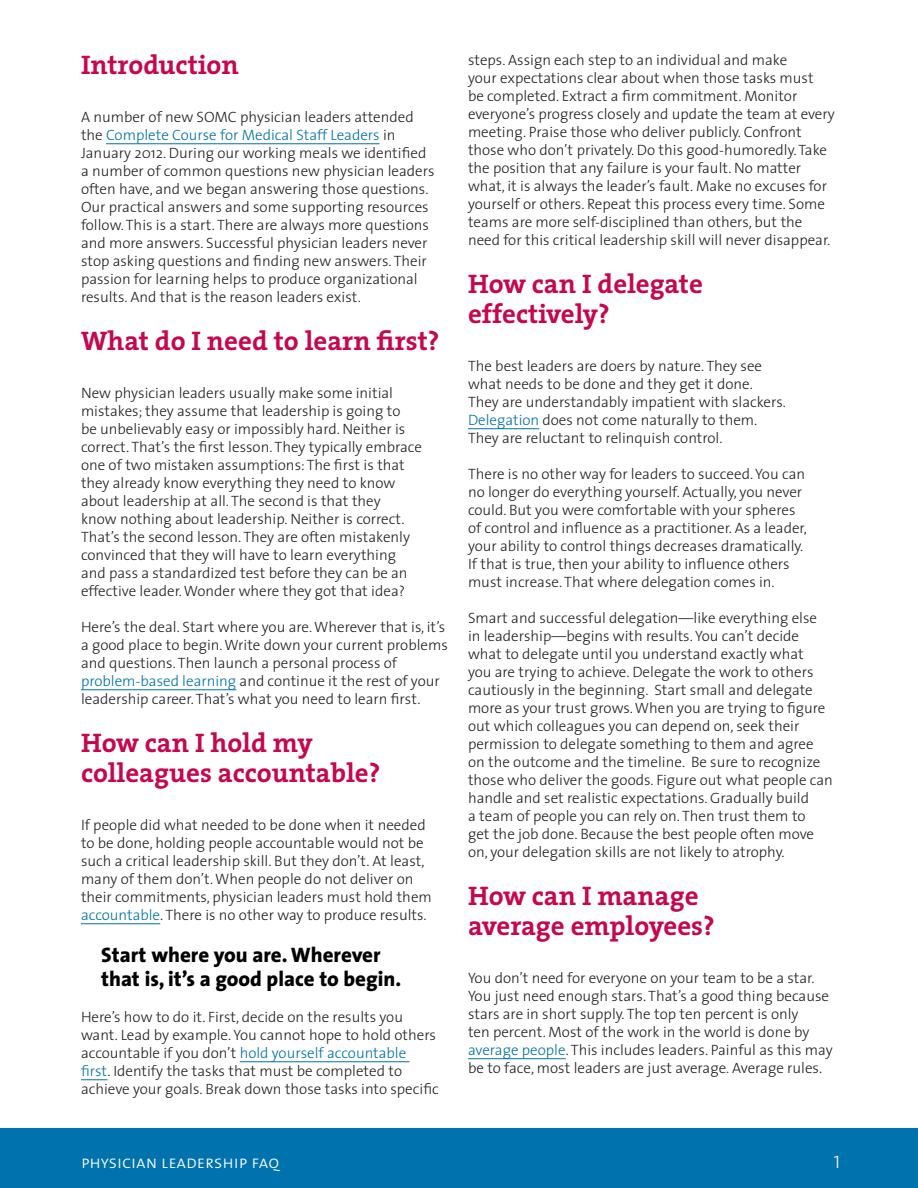
<style>
.page{position:relative;width:918px;height:1188px;background:#fff}
.page>*{position:absolute;margin:0;border:0;box-sizing:border-box;transform-origin:0 0}
.t1{font:700 27px/30px "The Serif";color:#c50750}
.t2{font:800 21px/24px "The Sans";color:#000}
.t3{font:18px "The Sans Light Caps";color:#fff}
.t4{font:300 15px/18px "The Sans";color:#231f20}
.s1{color:#0071a5}
</style>
<div class="page">
<div style="left:0;top:1128px;width:918px;height:60px;background:#0073ae"></div>
<hr style="left:106px;top:143px;width:274px;height:1px;background:#0071a5">
<hr style="left:81px;top:689px;width:155px;height:1px;background:#0071a5">
<hr style="left:81px;top:923px;width:79px;height:1px;background:#0071a5">
<hr style="left:240px;top:1061px;width:170px;height:1px;background:#0071a5">
<svg style="left:81px;top:1079px;width:27px;height:1px"></svg>
<hr style="left:468px;top:428px;width:71px;height:1px;background:#0071a5">
<hr style="left:468px;top:1058px;width:98px;height:1px;background:#0071a5">
<p class="t1" style="left:81px;top:50px;width:159px">Introduction</p>
<p class="t4" style="left:81px;top:108px;width:355px">A number of new SOMC physician leaders attended the <span class="s1">Complete Course for Medical Staff Leaders</span> in January 2012. During our working meals we identified a number of common questions new physician leaders often have, and we began answering those questions.<br>Our practical answers and some supporting resources follow. This is a start. There are always more questions and more answers. Successful physician leaders never stop asking questions and finding new answers. Their passion for learning helps to produce organizational results. And that is the reason leaders exist.</p>
<p class="t1" style="left:81px;top:326px;width:360px">What do I need to learn first?</p>
<p class="t4" style="left:81px;top:384px;width:343px">New physician leaders usually make some initial mistakes; they assume that leadership is going to<br>be unbelievably easy or impossibly hard. Neither is correct. That’s the first lesson. They typically embrace one of two mistaken assumptions: The first is that they already know everything they need to know about leadership at all. The second is that they<br>know nothing about leadership. Neither is correct.<br>That’s the second lesson. They are often mistakenly convinced that they will have to learn everything and pass a standardized test before they can be an effective leader. Wonder where they got that idea?</p>
<p class="t4" style="left:81px;top:618px;width:368px">Here’s the deal. Start where you are. Wherever that is, it’s a good place to begin. Write down your current problems and questions. Then launch a personal process of <span class="s1">problem-based learning</span> and continue it the rest of your leadership career. That’s what you need to learn first.</p>
<p class="t1" style="left:81px;top:728px;width:301px">How can I hold my colleagues accountable?</p>
<p class="t4" style="left:81px;top:816px;width:352px">If people did what needed to be done when it needed to be done, holding people accountable would not be such a critical leadership skill. But they don’t. At least, many of them don’t. When people do not deliver on their commitments, physician leaders must hold them <span class="s1">accountable</span>. There is no other way to produce results.</p>
<p class="t2" style="left:101px;top:943px;width:301px">Start where you are. Wherever that is, it’s a good place to begin.</p>
<p class="t4" style="left:81px;top:1008px;width:359px">Here’s how to do it. First, decide on the results you want. Lead by example. You cannot hope to hold others accountable if you don’t <span class="s1">hold yourself accountable first</span>. Identify the tasks that must be completed to achieve your goals. Break down those tasks into specific</p>
<p class="t4" style="left:468px;top:51px;width:368px">steps. Assign each step to an individual and make<br>your expectations clear about when those tasks must<br>be completed. Extract a firm commitment. Monitor everyone’s progress closely and update the team at every meeting. Praise those who deliver publicly. Confront those who don’t privately. Do this good-humoredly. Take the position that any failure is your fault. No matter what, it is always the leader’s fault. Make no excuses for yourself or others. Repeat this process every time. Some teams are more self-disciplined than others, but the need for this critical leadership skill will never disappear.</p>
<p class="t1" style="left:468px;top:269px;width:236px">How can I delegate effectively?</p>
<p class="t4" style="left:468px;top:357px;width:320px">The best leaders are doers by nature. They see what needs to be done and they get it done.<br>They are understandably impatient with slackers.<br><span class="s1">Delegation</span> does not come naturally to them.<br>They are reluctant to relinquish control.</p>
<p class="t4" style="left:468px;top:465px;width:341px">There is no other way for leaders to succeed. You can no longer do everything yourself. Actually, you never could. But you were comfortable with your spheres of control and influence as a practitioner. As a leader, your ability to control things decreases dramatically.<br>If that is true, then your ability to influence others must increase. That where delegation comes in.</p>
<p class="t4" style="left:468px;top:609px;width:366px">Smart and successful delegation—like everything else in leadership—begins with results. You can’t decide what to delegate until you understand exactly what<br>you are trying to achieve. Delegate the work to others cautiously in the beginning. Start small and delegate more as your trust grows. When you are trying to figure out which colleagues you can depend on, seek their permission to delegate something to them and agree on the outcome and the timeline. Be sure to recognize those who deliver the goods. Figure out what people can handle and set realistic expectations. Gradually build<br>a team of people you can rely on. Then trust them to<br>get the job done. Because the best people often move on, your delegation skills are not likely to atrophy.</p>
<p class="t1" style="left:468px;top:881px;width:248px">How can I manage average employees?</p>
<p class="t4" style="left:468px;top:969px;width:366px">You don’t need for everyone on your team to be a star.<br>You just need enough stars. That’s a good thing because stars are in short supply. The top ten percent is only<br>ten percent. Most of the work in the world is done by <span class="s1">average people</span>. This includes leaders. Painful as this may be to face, most leaders are just average. Average rules.</p>
<p class="t3" style="left:81px;top:1150px;width:200px">physician leadership faq</p>
<p class="t3" style="left:834px;top:1150px;width:8px">1</p>
</div>
